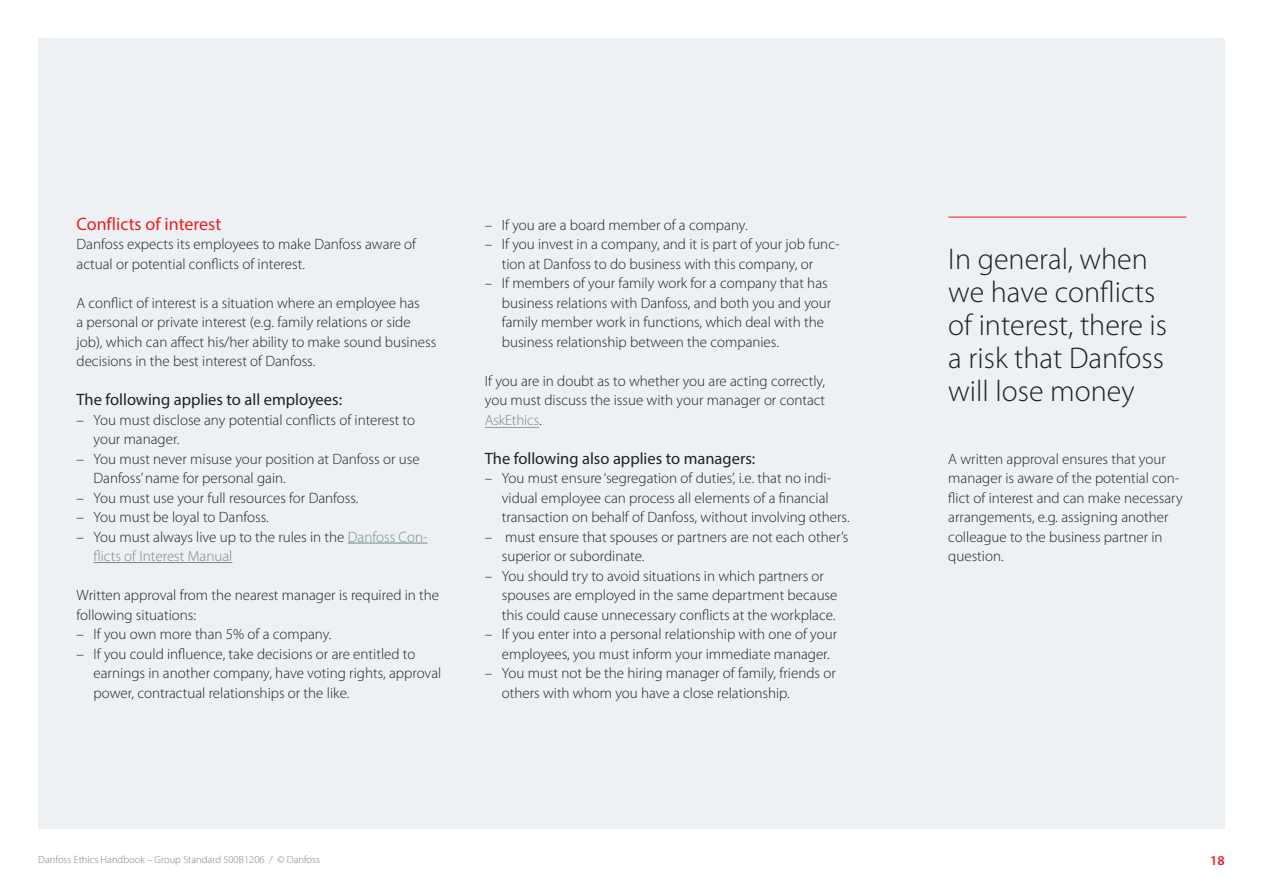
<style>
.page{position:relative;width:1263px;height:893px;background:#fff}
.page>*{position:absolute;margin:0;border:0;box-sizing:border-box;transform-origin:0 0}
.CITAT{font:300 30px/33px "Myriad Pro";color:#231f20}
.MELLEM_STOR{font:18px "Myriad Pro";color:#ee1d23}
.MELLEM{font:16.5px "Myriad Pro";color:#231f20}
.BRØD_INDRYK{font:300 15px/19.5px "Myriad Pro";color:#231f20}
.BRØD{font:300 15px/19.5px "Myriad Pro";color:#231f20}
.BOX_10{font:300 15px/19.5px "Myriad Pro";color:#231f20}
.MELLEM-2{font:300 15px/19.5px "Myriad Pro";color:#231f20;text-align:justify}
.Page_number{font:600 13.5px "Myriad Pro";color:#ee1d23}
.t1{font:300 10.5px "Myriad Pro";color:#808285}
.s1{color:#738a95}
</style>
<div class="page">
<div style="left:38px;top:38px;width:1187px;height:791px;background:#edf1f3"></div>
<hr style="left:948px;top:217px;width:238px;height:1px;background:#ee1d23">
<hr style="left:348px;top:543px;width:79px;height:1px;background:#738a95">
<hr style="left:94px;top:562px;width:138px;height:1px;background:#738a95">
<hr style="left:485px;top:427px;width:54px;height:1px;background:#738a95">
<p class="MELLEM_STOR" style="left:77px;top:212px;width:146px">Conflicts of interest</p>
<p class="BRØD" style="left:77px;top:235px;width:341px">Danfoss expects its employees to make Danfoss aware of actual or potential conflicts of interest.</p>
<p class="BRØD" style="left:77px;top:293px;width:361px">A conflict of interest is a situation where an employee has<br>a personal or private interest (e.g. family relations or side job), which can affect his/her ability to make sound business decisions in the best interest of Danfoss.</p>
<p class="MELLEM" style="left:77px;top:389px;width:267px">The following applies to all employees:</p>
<p class="BRØD_INDRYK" style="left:94px;top:410px;width:323px;text-indent:-17px">– You must disclose any potential conflicts of interest to your manager.</p>
<p class="BRØD_INDRYK" style="left:94px;top:449px;width:328px;text-indent:-17px">– You must never misuse your position at Danfoss or use<br>Danfoss’ name for personal gain.</p>
<p class="BRØD_INDRYK" style="left:77px;top:488px;width:283px">– You must use your full resources for Danfoss.</p>
<p class="BRØD_INDRYK" style="left:77px;top:508px;width:194px">– You must be loyal to Danfoss.</p>
<p class="BRØD_INDRYK" style="left:94px;top:527px;width:335px;text-indent:-17px">– You must always live up to the rules in the <span class="s1">Danfoss Con&shy;flicts of Interest Manual</span></p>
<p class="BRØD" style="left:77px;top:586px;width:364px">Written approval from the nearest manager is required in the following situations:</p>
<p class="BRØD_INDRYK" style="left:77px;top:625px;width:256px">– If you own more than 5% of a company.</p>
<p class="BRØD_INDRYK" style="left:94px;top:644px;width:349px;text-indent:-17px">– If you could influence, take decisions or are entitled to earnings in another company, have voting rights, approval power, contractual relationships or the like.</p>
<p class="BRØD_INDRYK" style="left:485px;top:215px;width:264px">– If you are a board member of a company.</p>
<p class="BRØD_INDRYK" style="left:502px;top:235px;width:339px;text-indent:-17px">– If you invest in a company, and it is part of your job func&shy;tion at Danfoss to do business with this company, or</p>
<p class="BRØD_INDRYK" style="left:502px;top:274px;width:331px;text-indent:-17px">– If members of your family work for a company that has business relations with Danfoss, and both you and your family member work in functions, which deal with the business relationship between the companies.</p>
<p class="MELLEM-2" style="left:485px;top:371px;width:342px">If you are in doubt as to whether you are acting correctly, you must discuss the issue with your manager or contact <span class="s1">AskEthics</span>.</p>
<p class="MELLEM" style="left:485px;top:448px;width:272px">The following also applies to managers:</p>
<p class="BRØD_INDRYK" style="left:502px;top:469px;width:349px;text-indent:-17px">– You must ensure ‘segregation of duties’, i.e. that no indi&shy;vidual employee can process all elements of a financial transaction on behalf of Danfoss, without involving others.</p>
<p class="BRØD_INDRYK" style="left:502px;top:527px;width:348px;text-indent:-17px">– must ensure that spouses or partners are not each other’s superior or subordinate.</p>
<p class="BRØD_INDRYK" style="left:502px;top:566px;width:337px;text-indent:-17px">– You should try to avoid situations in which partners or spouses are employed in the same department because this could cause unnecessary conflicts at the workplace.</p>
<p class="BRØD_INDRYK" style="left:502px;top:625px;width:337px;text-indent:-17px">– If you enter into a personal relationship with one of your employees, you must inform your immediate manager.</p>
<p class="BRØD_INDRYK" style="left:502px;top:664px;width:336px;text-indent:-17px">– You must not be the hiring manager of family, friends or others with whom you have a close relationship.</p>
<p class="CITAT" style="left:948px;top:243px;width:220px">In general, when we have conflicts of interest, there is a risk that Danfoss will lose money</p>
<p class="BOX_10" style="left:948px;top:449px;width:236px">A written approval ensures that your manager is aware of the potential con&shy;flict of interest and can make necessary arrangements, e.g. assigning another colleague to the business partner in question.</p>
<p class="t1" style="left:38px;top:853px;width:283px">Danfoss Ethics Handbook – Group Standard 500B1206 / © Danfoss</p>
<p class="Page_number" style="left:1210px;top:852px;width:16px">18</p>
</div>
